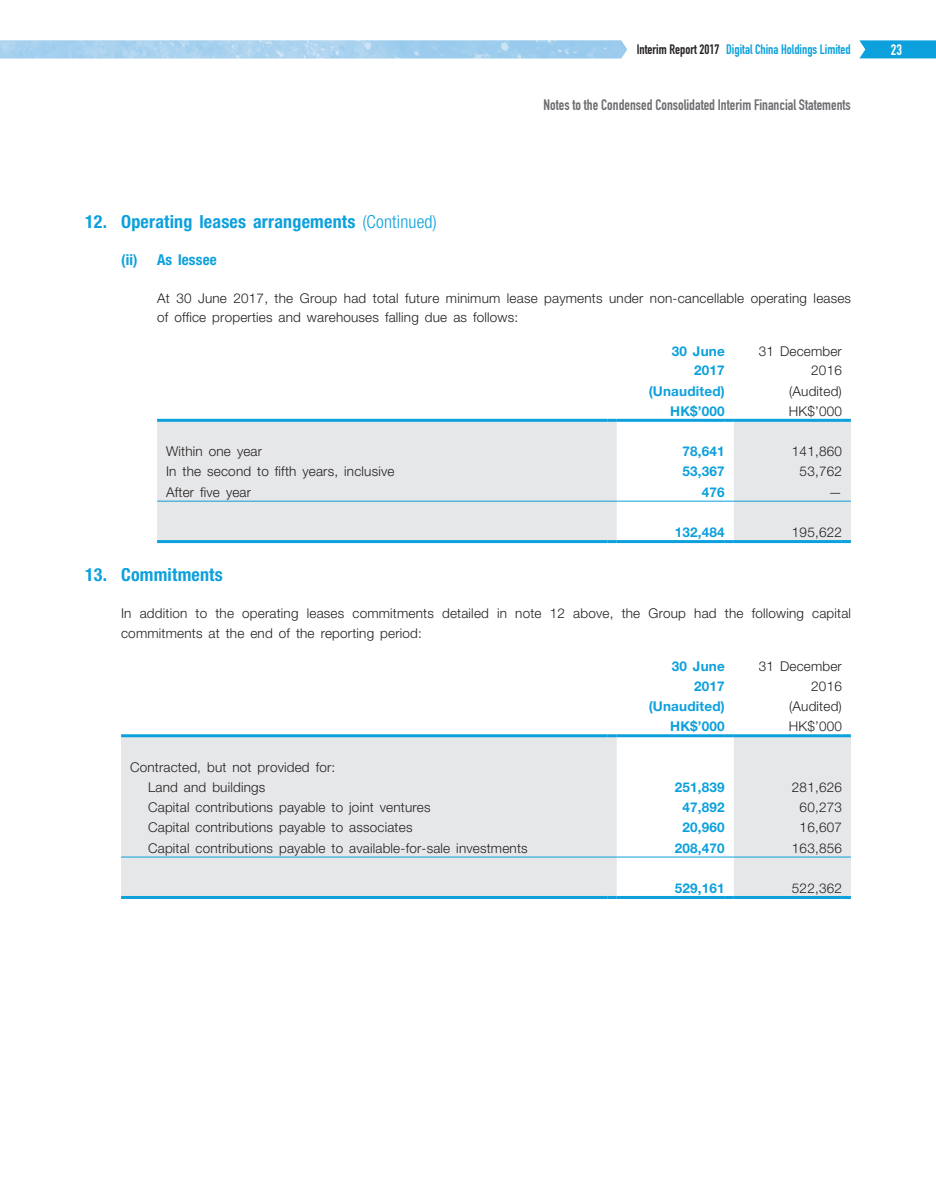
<style>
.page{position:relative;width:936px;height:1191px;background:#fff}
.page>*{position:absolute;margin:0;border:0;box-sizing:border-box;transform-origin:0 0}
._03_H1{font:700 condensed 18px "Helvetica Neue LT Std";letter-spacing:.01em;color:#0ca0dc}
.t1{font:15px "DIN Engschrift Std";color:#6c6d70}
._04___H2{font:700 condensed 15px "Helvetica Neue LT Std";letter-spacing:.01em;color:#0ca0dc}
.t2{font:15px "DIN Engschrift Std";color:#fff}
._15_Table_Stub{font:300 13.5px "Helvetica Neue LT Std";letter-spacing:.015em;color:#231f20}
._13_____P4{font:300 13.5px/19.5px "Helvetica Neue LT Std";letter-spacing:.015em;color:#231f20}
._12___P2{font:300 13.5px/19.5px "Helvetica Neue LT Std";letter-spacing:.015em;color:#231f20}
._01_Body_Text{font:300 13.5px/19.5px "Helvetica Neue LT Std";letter-spacing:.015em;color:#231f20;text-align:right}
._01_Body_Text-2{font:700 13.5px/19.5px "Helvetica Neue LT Std";letter-spacing:.015em;color:#0ca0dc;text-align:right}
.t3{font:13.5px "DIN Engschrift Std";color:#0ca0dc}
.s1{color:#231f20}
.s2{font-weight:300}
</style>
<div class="page">
<svg style="left:859px;top:40px;width:76px;height:18px"></svg>
<img style="left:0;top:40px;width:627px;height:18px">
<svg style="left:157px;top:422px;width:693px;height:118px;fill:#e6e7e9"></svg>
<hr style="left:157px;top:419px;width:450px;height:3px;background:#0ca0dc">
<svg style="left:607px;top:419px;width:9px;height:3px"></svg>
<hr style="left:616px;top:419px;width:108px;height:3px;background:#0ca0dc">
<svg style="left:724px;top:419px;width:9px;height:3px"></svg>
<hr style="left:733px;top:419px;width:108px;height:3px;background:#0ca0dc">
<svg style="left:841px;top:419px;width:9px;height:3px"></svg>
<hr style="left:157px;top:540px;width:450px;height:3px;background:#0ca0dc">
<svg style="left:607px;top:540px;width:9px;height:3px"></svg>
<hr style="left:616px;top:540px;width:108px;height:3px;background:#0ca0dc">
<svg style="left:724px;top:540px;width:9px;height:3px"></svg>
<hr style="left:733px;top:540px;width:108px;height:3px;background:#0ca0dc">
<svg style="left:841px;top:540px;width:9px;height:3px"></svg>
<hr style="left:157px;top:501px;width:450px;height:1px;background:#0ca0dc">
<hr style="left:616px;top:501px;width:108px;height:1px;background:#0ca0dc">
<hr style="left:733px;top:501px;width:108px;height:1px;background:#0ca0dc">
<svg style="left:121px;top:737px;width:729px;height:159px;fill:#e6e7e9"></svg>
<hr style="left:121px;top:734px;width:486px;height:3px;background:#0ca0dc">
<svg style="left:607px;top:734px;width:9px;height:3px"></svg>
<hr style="left:616px;top:734px;width:108px;height:3px;background:#0ca0dc">
<svg style="left:724px;top:734px;width:9px;height:3px"></svg>
<hr style="left:733px;top:734px;width:108px;height:3px;background:#0ca0dc">
<svg style="left:841px;top:734px;width:9px;height:3px"></svg>
<hr style="left:121px;top:896px;width:486px;height:3px;background:#0ca0dc">
<svg style="left:607px;top:896px;width:9px;height:3px"></svg>
<hr style="left:616px;top:896px;width:108px;height:3px;background:#0ca0dc">
<svg style="left:724px;top:896px;width:9px;height:3px"></svg>
<hr style="left:733px;top:896px;width:108px;height:3px;background:#0ca0dc">
<svg style="left:841px;top:896px;width:9px;height:3px"></svg>
<hr style="left:121px;top:856px;width:486px;height:1px;background:#0ca0dc">
<hr style="left:616px;top:856px;width:108px;height:1px;background:#0ca0dc">
<hr style="left:733px;top:856px;width:108px;height:1px;background:#0ca0dc">
<p class="t3" style="left:636px;top:41px;width:215px"><span class="s1">Interim Report 2017</span> Digital China Holdings Limited</p>
<p class="t2" style="left:890px;top:41px;width:13px">23</p>
<p class="t1" style="left:543px;top:96px;width:309px">Notes to the Condensed Consolidated Interim Financial Statements</p>
<p class="_03_H1" style="left:85px;top:210px;width:353px">12. Operating leases arrangements <span class="s2">(Continued)</span></p>
<p class="_04___H2" style="left:121px;top:251px;width:97px">(ii) As lessee</p>
<p class="_13_____P4" style="left:157px;top:288px;width:695px">At 30 June 2017, the Group had total future minimum lease payments under non-cancellable operating leases of office properties and warehouses falling due as follows:</p>
<p class="_01_Body_Text-2" style="left:671px;top:341px;width:55px">30 June<br>2017</p>
<p class="_01_Body_Text" style="left:758px;top:341px;width:85px">31 December<br>2016</p>
<p class="_01_Body_Text-2" style="left:648px;top:381px;width:78px">(Unaudited)</p>
<p class="_01_Body_Text" style="left:789px;top:381px;width:54px">(Audited)</p>
<p class="_01_Body_Text-2" style="left:670px;top:401px;width:56px">HK$’000</p>
<p class="_01_Body_Text" style="left:788px;top:401px;width:55px">HK$’000</p>
<p class="_15_Table_Stub" style="left:166px;top:443px;width:97px">Within one year</p>
<p class="_01_Body_Text-2" style="left:682px;top:441px;width:44px">78,641</p>
<p class="_01_Body_Text" style="left:791px;top:441px;width:51px">141,860</p>
<p class="_15_Table_Stub" style="left:166px;top:463px;width:230px">In the second to fifth years, inclusive</p>
<p class="_01_Body_Text-2" style="left:682px;top:461px;width:44px">53,367</p>
<p class="_01_Body_Text" style="left:799px;top:461px;width:44px">53,762</p>
<p class="_15_Table_Stub" style="left:166px;top:483px;width:86px">After five year</p>
<p class="_01_Body_Text-2" style="left:702px;top:482px;width:24px">476</p>
<p class="_01_Body_Text" style="left:828px;top:482px;width:15px">—</p>
<p class="_01_Body_Text-2" style="left:674px;top:522px;width:51px">132,484</p>
<p class="_01_Body_Text" style="left:791px;top:522px;width:51px">195,622</p>
<p class="_03_H1" style="left:85px;top:563px;width:139px">13. Commitments</p>
<p class="_12___P2" style="left:121px;top:603px;width:731px">In addition to the operating leases commitments detailed in note 12 above, the Group had the following capital commitments at the end of the reporting period:</p>
<p class="_01_Body_Text-2" style="left:671px;top:656px;width:55px">30 June<br>2017</p>
<p class="_01_Body_Text" style="left:758px;top:656px;width:85px">31 December<br>2016</p>
<p class="_01_Body_Text-2" style="left:648px;top:696px;width:78px">(Unaudited)</p>
<p class="_01_Body_Text" style="left:789px;top:696px;width:54px">(Audited)</p>
<p class="_01_Body_Text-2" style="left:670px;top:716px;width:56px">HK$’000</p>
<p class="_01_Body_Text" style="left:788px;top:716px;width:55px">HK$’000</p>
<p class="_15_Table_Stub" style="left:130px;top:758px;width:207px">Contracted, but not provided for:</p>
<p class="_15_Table_Stub" style="left:148px;top:779px;width:119px">Land and buildings</p>
<p class="_01_Body_Text-2" style="left:674px;top:777px;width:51px">251,839</p>
<p class="_01_Body_Text" style="left:791px;top:777px;width:51px">281,626</p>
<p class="_15_Table_Stub" style="left:148px;top:799px;width:284px">Capital contributions payable to joint ventures</p>
<p class="_01_Body_Text-2" style="left:682px;top:797px;width:44px">47,892</p>
<p class="_01_Body_Text" style="left:799px;top:797px;width:44px">60,273</p>
<p class="_15_Table_Stub" style="left:148px;top:819px;width:266px">Capital contributions payable to associates</p>
<p class="_01_Body_Text-2" style="left:682px;top:817px;width:44px">20,960</p>
<p class="_01_Body_Text" style="left:799px;top:817px;width:44px">16,607</p>
<p class="_15_Table_Stub" style="left:148px;top:839px;width:381px">Capital contributions payable to available-for-sale investments</p>
<p class="_01_Body_Text-2" style="left:674px;top:837px;width:51px">208,470</p>
<p class="_01_Body_Text" style="left:791px;top:837px;width:51px">163,856</p>
<p class="_01_Body_Text-2" style="left:674px;top:878px;width:51px">529,161</p>
<p class="_01_Body_Text" style="left:791px;top:878px;width:51px">522,362</p>
</div>
